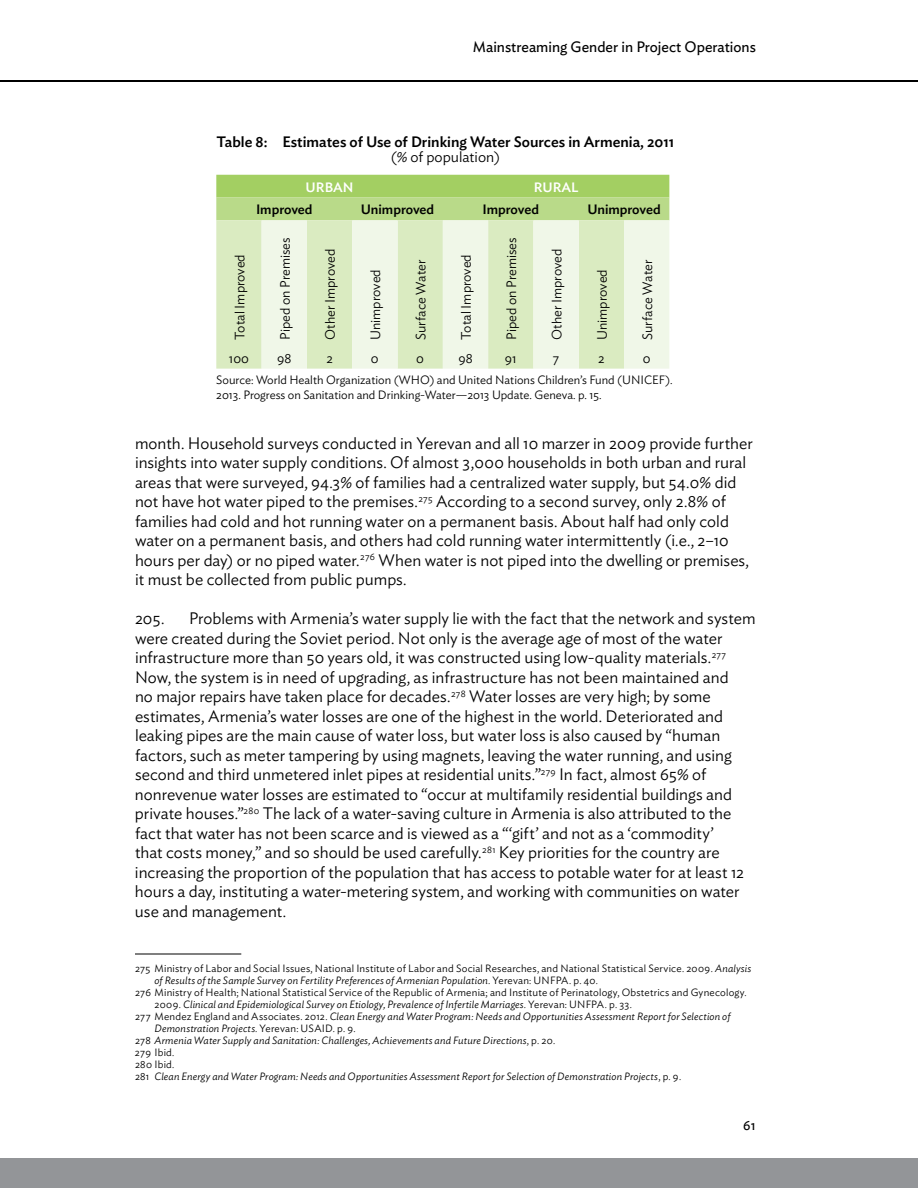
<style>
.page{position:relative;width:918px;height:1188px;background:#fff}
.page>*{position:absolute;margin:0;border:0;box-sizing:border-box;transform-origin:0 0}
.t1{font:300 16.5px/19.5px "Ideal Sans";color:#000}
.t2{font:500 15px/15px "Ideal Sans";color:#000;text-align:center}
.t3{font:15px "Ideal Sans";color:#000}
.t4{font:300 13.5px "Ideal Sans";color:#000}
.t5{font:500 13.5px "Ideal Sans";letter-spacing:-.005em;color:#000}
.t6{font:500 13.5px "Ideal Sans";color:#fff}
.t7{font:13.5px "Ideal Sans";color:#000}
.t8{font:300 12px/15px "Ideal Sans";color:#000}
.t9{font:italic 300 10.5px "Ideal Sans";letter-spacing:.015em;color:#000}
.t10{font:300 10.5px "Ideal Sans";letter-spacing:.02em;color:#000}
.s1{font-weight:300}
.s2{font-style:italic}
.s3{font-style:normal}
</style>
<div class="page">
<div style="left:0;top:1159px;width:918px;height:29px;background:#939598"></div>
<hr style="left:0;top:80px;width:918px;height:2px;background:#000">
<hr style="left:135px;top:954px;width:106px;height:1px;background:#000">
<svg style="left:216px;top:175px;width:453px;height:45px;background:#aed476"></svg>
<div style="left:216px;top:220px;width:46px;height:149px;background:#daebc1"></div>
<svg style="left:262px;top:220px;width:407px;height:149px;background:#e6f1d6"></svg>
<p class="t3" style="left:473px;top:36px;width:285px">Mainstreaming Gender in Project Operations</p>
<p class="t2" style="left:217px;top:133px;width:459px">Table 8: Estimates of Use of Drinking Water Sources in Armenia, 2011 <span class="s1">(% of population)</span></p>
<p class="t6" style="left:306px;top:176px;width:50px">URBAN</p>
<p class="t6" style="left:534px;top:176px;width:46px">RURAL</p>
<p class="t5" style="left:256px;top:199px;width:58px">Improved</p>
<p class="t5" style="left:361px;top:199px;width:75px">Unimproved</p>
<p class="t5" style="left:483px;top:199px;width:58px">Improved</p>
<p class="t5" style="left:587px;top:199px;width:75px">Unimproved</p>
<p class="t4" style="left:229px;top:340px;width:87px;rotate:-90deg">Total Improved</p>
<p class="t4" style="left:275px;top:340px;width:104px;rotate:-90deg">Piped on Premises</p>
<p class="t4" style="left:320px;top:340px;width:93px;rotate:-90deg">Other Improved</p>
<p class="t4" style="left:501px;top:340px;width:104px;rotate:-90deg">Piped on Premises</p>
<p class="t4" style="left:546px;top:340px;width:93px;rotate:-90deg">Other Improved</p>
<p class="t4" style="left:365px;top:340px;width:72px;rotate:-90deg">Unimproved</p>
<p class="t4" style="left:411px;top:340px;width:82px;rotate:-90deg">Surface Water</p>
<p class="t4" style="left:456px;top:340px;width:87px;rotate:-90deg">Total Improved</p>
<p class="t4" style="left:592px;top:340px;width:72px;rotate:-90deg">Unimproved</p>
<p class="t4" style="left:637px;top:340px;width:82px;rotate:-90deg">Surface Water</p>
<p class="t4" style="left:229px;top:348px;width:22px">100</p>
<p class="t4" style="left:277px;top:348px;width:16px">98</p>
<p class="t4" style="left:326px;top:348px;width:8px">2</p>
<p class="t4" style="left:371px;top:348px;width:9px">0</p>
<p class="t4" style="left:416px;top:348px;width:9px">0</p>
<p class="t4" style="left:458px;top:348px;width:16px">98</p>
<p class="t4" style="left:505px;top:348px;width:13px">91</p>
<p class="t4" style="left:553px;top:348px;width:8px">7</p>
<p class="t4" style="left:598px;top:348px;width:8px">2</p>
<p class="t4" style="left:643px;top:348px;width:9px">0</p>
<p class="t8" style="left:216px;top:372px;width:458px">Source: World Health Organization (WHO) and United Nations Children’s Fund (UNICEF).<br>2013. Progress on Sanitation and Drinking-Water—2013 Update. Geneva. p. 15.</p>
<p class="t1" style="left:135px;top:432px;width:619px">month. Household surveys conducted in Yerevan and all 10 marzer in 2009 provide further insights into water supply conditions. Of almost 3,000 households in both urban and rural areas that were surveyed, 94.3% of families had a centralized water supply, but 54.0% did not have hot water piped to the premises.<sup>275</sup> According to a second survey, only 2.8% of families had cold and hot running water on a permanent basis. About half had only cold water on a permanent basis, and others had cold running water intermittently (i.e., 2–10 hours per day) or no piped water.<sup>276</sup> When water is not piped into the dwelling or premises, it must be collected from public pumps.</p>
<p class="t1" style="left:135px;top:607px;width:31px">205.</p>
<p class="t1" style="left:135px;top:607px;width:622px;text-indent:54px">Problems with Armenia’s water supply lie with the fact that the network and system were created during the Soviet period. Not only is the average age of most of the water infrastructure more than 50 years old, it was constructed using low-quality materials.<sup>277<br></sup>Now, the system is in need of upgrading, as infrastructure has not been maintained and<br>no major repairs have taken place for decades.<sup>278</sup> Water losses are very high; by some estimates, Armenia’s water losses are one of the highest in the world. Deteriorated and leaking pipes are the main cause of water loss, but water loss is also caused by “human factors, such as meter tampering by using magnets, leaving the water running, and using second and third unmetered inlet pipes at residential units.”<sup>279</sup> In fact, almost 65% of nonrevenue water losses are estimated to “occur at multifamily residential buildings and private houses.”<sup>280</sup> The lack of a water-saving culture in Armenia is also attributed to the fact that water has not been scarce and is viewed as a “‘gift’ and not as a ‘commodity’<br>that costs money,” and so should be used carefully.<sup>281</sup> Key priorities for the country are increasing the proportion of the population that has access to potable water for at least 12 hours a day, instituting a water-metering system, and working with communities on water use and management.</p>
<p class="t10" style="left:135px;top:960px;width:618px">275 Ministry of Labor and Social Issues, National Institute of Labor and Social Researches, and National Statistical Service. 2009. <span class="s2">Analysis</span></p>
<p class="t9" style="left:154px;top:972px;width:445px">of Results of the Sample Survey on Fertility Preferences of Armenian Population. <span class="s3">Yerevan: UNFPA. p. 40.</span></p>
<p class="t10" style="left:135px;top:984px;width:613px">276 Ministry of Health; National Statistical Service of the Republic of Armenia; and Institute of Perinatology, Obstetrics and Gynecology.</p>
<p class="t9" style="left:154px;top:996px;width:479px"><span class="s3">2009.</span> Clinical and Epidemiological Survey on Etiology, Prevalence of Infertile Marriages. <span class="s3">Yerevan: UNFPA. p. 33.</span></p>
<p class="t9" style="left:135px;top:1008px;width:597px"><span class="s3">277 Mendez England and Associates. 2012.</span> Clean Energy and Water Program: Needs and Opportunities Assessment Report for Selection of</p>
<p class="t9" style="left:154px;top:1020px;width:203px">Demonstration Projects. <span class="s3">Yerevan: USAID. p. 9.</span></p>
<p class="t9" style="left:135px;top:1032px;width:422px"><span class="s3">278</span> Armenia Water Supply and Sanitation: Challenges, Achievements and Future Directions<span class="s3">, p. 20.</span></p>
<p class="t10" style="left:135px;top:1044px;width:41px">279 Ibid.</p>
<p class="t10" style="left:135px;top:1056px;width:41px">280 Ibid.</p>
<p class="t9" style="left:135px;top:1068px;width:548px"><span class="s3">281</span> Clean Energy and Water Program: Needs and Opportunities Assessment Report for Selection of Demonstration Projects<span class="s3">, p. 9.</span></p>
<p class="t7" style="left:743px;top:1115px;width:14px">61</p>
</div>
